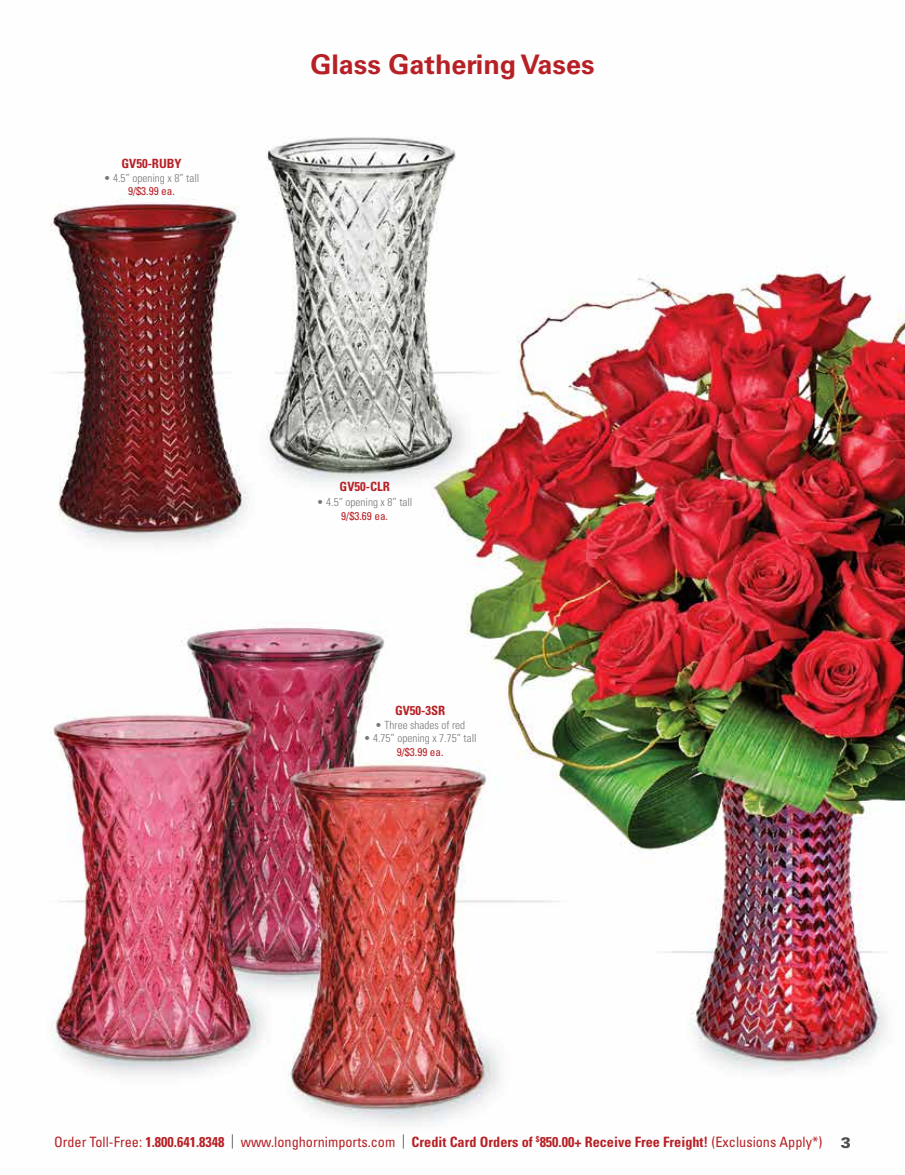
<style>
.page{position:relative;width:905px;height:1175px;background:#fff}
.page>*{position:absolute;margin:0;border:0;box-sizing:border-box;transform-origin:0 0}
.t1{font:700 27px "Univers LT Std";color:#b72126}
.t2{font:900 15px "Univers LT Std";color:#4d4d4f}
.t3{font:700 condensed 14.25px "Univers LT Std";color:#b72126}
.t4{font:700 condensed 12.75px "Univers LT Std";color:#b72126}
.t5{font:300 condensed 11.25px "Univers LT Std";color:#77787b}
.t6{font:condensed 11.25px "Univers LT Std";color:#b72126}
.s1{font-weight:400}
</style>
<div class="page">
<img style="left:50px;top:137px;width:854px;height:988px">
<p class="t4" style="left:121px;top:156px;width:62px">GV50-RUBY</p>
<p class="t5" style="left:104px;top:171px;width:97px">• 4.5” opening x 8” tall</p>
<p class="t6" style="left:128px;top:184px;width:48px">9/$3.99 ea.</p>
<h1 class="t1" style="left:310px;top:48px;width:286px">Glass Gathering Vases</h1>
<p class="t4" style="left:339px;top:478px;width:52px">GV50-CLR</p>
<p class="t5" style="left:317px;top:495px;width:97px">• 4.5” opening x 8” tall</p>
<p class="t6" style="left:341px;top:508px;width:48px">9/$3.69 ea.</p>
<p class="t4" style="left:395px;top:703px;width:52px">GV50-3SR</p>
<p class="t5" style="left:375px;top:718px;width:91px">• Three shades of red</p>
<p class="t5" style="left:364px;top:731px;width:114px">• 4.75” opening x 7.75” tall</p>
<p class="t6" style="left:397px;top:744px;width:48px">9/$3.99 ea.</p>
<p class="t3" style="left:54px;top:1133px;width:769px"><span class="s1">Order Toll-Free:</span> 1.800.641.8348 <sup>|</sup> <span class="s1">www.longhornimports.com</span> <sup>|</sup> Credit Card Orders of <sup>$</sup>850.00+ Receive Free Freight! <span class="s1">(Exclusions Apply*)</span></p>
<p class="t2" style="left:840px;top:1132px;width:12px">3</p>
</div>
